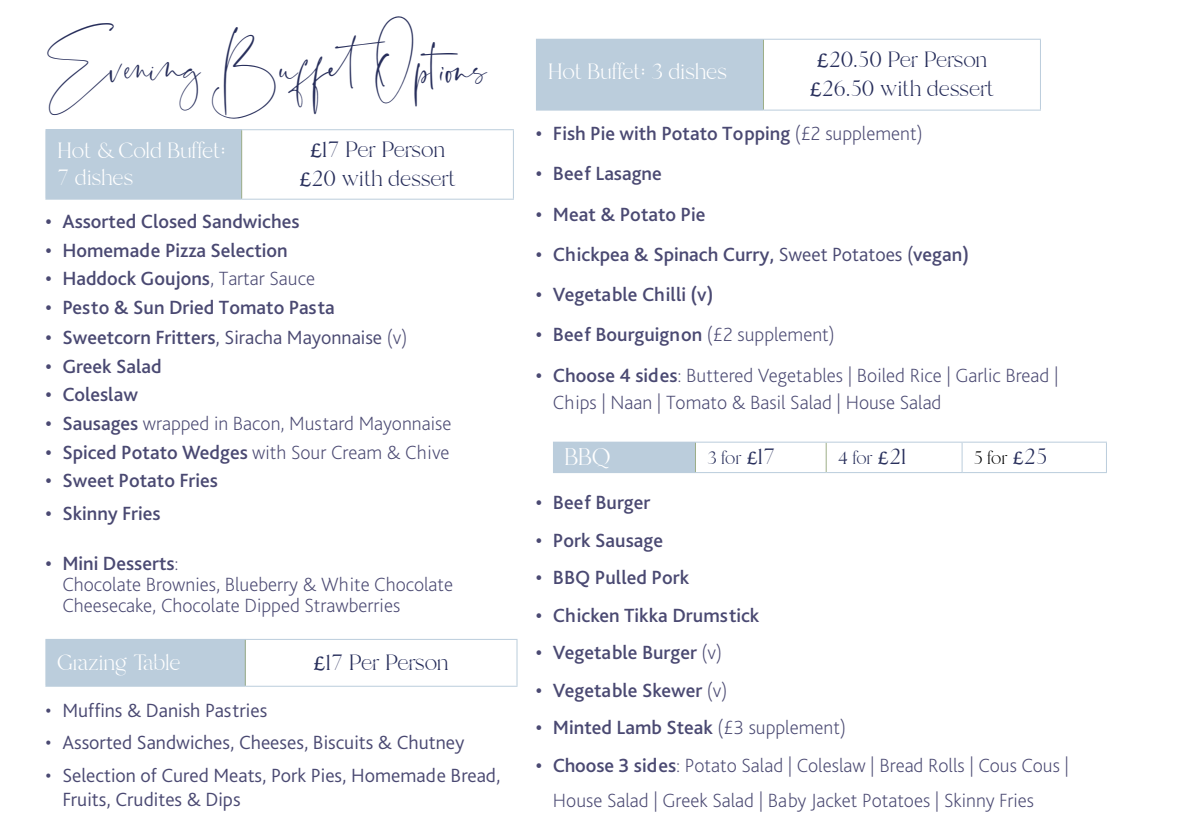
<style>
.page{position:relative;width:1191px;height:840px;background:#fff}
.page>*{position:absolute;margin:0;border:0;box-sizing:border-box;transform-origin:0 0}
.t1{font:36px "Santorini";color:#272e5b}
.t2{font:24px "Branch";color:#fff}
.t3{font:22px/28.8px "Branch";color:#272e5b;text-align:center}
.t4{font:22px/26.4px "Branch";color:#fff}
.t5{font:500 20px "Bliss Pro";color:#4a4972}
.t6{font:200 20px/21px "Bliss Pro";color:#4a4972}
.t7{font:300 20px/24px "Bliss Pro";color:#4a4972}
.t8{font:18px "Branch";letter-spacing:-.01em;color:#272e5b}
.t9{font:18px "Branch";color:#000}
.s1{font-family:"Calluna";font-size:24px}
.s2{font-weight:200}
.s3{font-weight:300}
.s4{font-weight:500}
.s5{font-family:"Calluna";font-size:22px}
.s6{font-size:22px}
.s7{font-family:"Calluna";font-size:22px;color:#272e5b}
.s8{font-size:22px;color:#272e5b}
</style>
<div class="page">
<div style="left:46px;top:130px;width:196px;height:69px;background:#bbcddc"></div>
<hr style="left:241px;top:130px;width:1px;height:68px;background:#9dae88">
<hr style="left:45px;top:129px;width:197px;height:1px;background:#bbcddc">
<hr style="left:45px;top:130px;width:1px;height:68px;background:#bbcddc">
<hr style="left:242px;top:129px;width:272px;height:1px;background:#bbcddc">
<hr style="left:513px;top:130px;width:1px;height:68px;background:#bbcddc">
<hr style="left:45px;top:198px;width:197px;height:1px;background:#bbcddc">
<hr style="left:242px;top:198px;width:272px;height:1px;background:#bbcddc">
<div style="left:536px;top:39px;width:227px;height:71px;background:#bbcddc"></div>
<hr style="left:763px;top:40px;width:1px;height:69px;background:#9dae88">
<hr style="left:763px;top:39px;width:278px;height:1px;background:#bbcddc">
<hr style="left:1040px;top:40px;width:1px;height:69px;background:#bbcddc">
<hr style="left:763px;top:109px;width:278px;height:1px;background:#bbcddc">
<div style="left:553px;top:442px;width:142px;height:30px;background:#bbcddc"></div>
<hr style="left:825px;top:442px;width:1px;height:30px;background:#9dae88">
<hr style="left:695px;top:442px;width:1px;height:30px;background:#9dae88">
<hr style="left:553px;top:441px;width:142px;height:1px;background:#bbcddc">
<hr style="left:695px;top:441px;width:131px;height:1px;background:#bbcddc">
<hr style="left:826px;top:441px;width:136px;height:1px;background:#bbcddc">
<hr style="left:553px;top:472px;width:142px;height:1px;background:#bbcddc">
<hr style="left:695px;top:472px;width:131px;height:1px;background:#bbcddc">
<hr style="left:826px;top:472px;width:136px;height:1px;background:#bbcddc">
<hr style="left:962px;top:441px;width:145px;height:1px;background:#bbcddc">
<hr style="left:961px;top:442px;width:1px;height:30px;background:#bbcddc">
<hr style="left:1106px;top:442px;width:1px;height:30px;background:#bbcddc">
<hr style="left:962px;top:472px;width:145px;height:1px;background:#bbcddc">
<div style="left:46px;top:639px;width:199px;height:46px;background:#bbcddc"></div>
<hr style="left:245px;top:639px;width:1px;height:46px;background:#9dae88">
<hr style="left:45px;top:638px;width:200px;height:1px;background:#bbcddc">
<hr style="left:45px;top:639px;width:1px;height:46px;background:#bbcddc">
<hr style="left:245px;top:638px;width:272px;height:1px;background:#bbcddc">
<hr style="left:516px;top:639px;width:1px;height:46px;background:#bbcddc">
<hr style="left:45px;top:685px;width:200px;height:1px;background:#bbcddc">
<hr style="left:245px;top:685px;width:272px;height:1px;background:#bbcddc">
<h1 class="t1" style="left:45px;top:52px;width:442px">Evening BuffetOptions</h1>
<p class="t4" style="left:57px;top:139px;width:170px">Hot &amp; Cold Buffet:<br>7 dishes</p>
<p class="t3" style="left:299px;top:136px;width:158px"><span class="s1">£</span>17 Per Person <span class="s1">£</span>20 with dessert</p>
<p class="t5" style="left:45px;top:209px;width:256px">• Assorted Closed Sandwiches</p>
<p class="t5" style="left:45px;top:237px;width:244px">• Homemade Pizza Selection</p>
<p class="t5" style="left:45px;top:266px;width:271px">• Haddock Goujons<span class="s2">, Tartar Sauce</span></p>
<p class="t5" style="left:45px;top:294px;width:291px">• Pesto &amp; Sun Dried Tomato Pasta</p>
<p class="t5" style="left:45px;top:325px;width:363px">• Sweetcorn Fritters<span class="s3">, Siracha Mayonnaise</span> <span class="s2">(v)</span></p>
<p class="t5" style="left:45px;top:353px;width:118px">• Greek Salad</p>
<p class="t5" style="left:45px;top:382px;width:94px">• Coleslaw</p>
<p class="t6" style="left:45px;top:412px;width:407px"><span class="s4">• Sausages</span> wrapped in Bacon, Mustard Mayonnaise</p>
<p class="t5" style="left:45px;top:439px;width:405px">• Spiced Potato Wedges <span class="s2">with Sour Cream &amp; Chive</span></p>
<p class="t5" style="left:45px;top:467px;width:174px">• Sweet Potato Fries</p>
<p class="t5" style="left:45px;top:500px;width:117px">• Skinny Fries</p>
<p class="t6" style="left:62px;top:552px;width:392px;text-indent:-17px"><span class="s4">• Mini Desserts</span>:<br>Chocolate Brownies, Blueberry &amp; White Chocolate<br>Cheesecake, Chocolate Dipped Strawberries</p>
<p class="t4" style="left:57px;top:650px;width:125px">Grazing Table</p>
<p class="t3" style="left:313px;top:649px;width:137px"><span class="s1">£</span>17 Per Person</p>
<p class="t7" style="left:45px;top:697px;width:223px">• Muffins &amp; Danish Pastries</p>
<p class="t7" style="left:45px;top:729px;width:420px">• Assorted Sandwiches, Cheeses, Biscuits &amp; Chutney</p>
<p class="t7" style="left:62px;top:762px;width:440px;text-indent:-17px">• Selection of Cured Meats, Pork Pies, Homemade Bread,<br>Fruits, Crudites &amp; Dips</p>
<p class="t4" style="left:548px;top:60px;width:181px">Hot Buffet: 3 dishes</p>
<p class="t3" style="left:809px;top:47px;width:187px"><span class="s1">£</span>20.50 Per Person <span class="s1">£</span>26.50 with dessert</p>
<p class="t5" style="left:536px;top:121px;width:388px">• Fish Pie with Potato Topping <span class="s2">(£2 supplement)</span></p>
<p class="t5" style="left:536px;top:161px;width:127px">• Beef Lasagne</p>
<p class="t5" style="left:536px;top:201px;width:171px">• Meat &amp; Potato Pie</p>
<p class="t5" style="left:536px;top:241px;width:434px">• Chickpea &amp; Spinach Curry, <span class="s3">Sweet Potatoes (</span>vegan)</p>
<p class="t5" style="left:536px;top:282px;width:179px">• Vegetable Chilli (v)</p>
<p class="t5" style="left:536px;top:322px;width:300px">• Beef Bourguignon <span class="s2">(£2 supplement)</span></p>
<p class="t6" style="left:553px;top:360px;width:507px;line-height:27.8px;text-indent:-17px"><span class="s4">• Choose 4 sides</span>: Buttered Vegetables | Boiled Rice | Garlic Bread |<br>Chips | Naan | Tomato &amp; Basil Salad | House Salad</p>
<p class="t2" style="left:565px;top:444px;width:47px">BBQ</p>
<p class="t8" style="left:707px;top:448px;width:70px">3 for <span class="s5">£</span><span class="s6">17</span></p>
<p class="t8" style="left:837px;top:448px;width:70px">4 for <span class="s5">£</span><span class="s6">21</span></p>
<p class="t9" style="left:973px;top:448px;width:75px">5 for <span class="s7">£</span><span class="s8">25</span></p>
<p class="t5" style="left:536px;top:490px;width:116px">• Beef Burger</p>
<p class="t5" style="left:536px;top:527px;width:128px">• Pork Sausage</p>
<p class="t5" style="left:536px;top:565px;width:155px">• BBQ Pulled Pork</p>
<p class="t5" style="left:536px;top:602px;width:225px">• Chicken Tikka Drumstick</p>
<p class="t5" style="left:536px;top:639px;width:188px">• Vegetable Burger <span class="s2">(v)</span></p>
<p class="t5" style="left:536px;top:677px;width:193px">• Vegetable Skewer <span class="s2">(v)</span></p>
<p class="t5" style="left:536px;top:714px;width:311px">• Minted Lamb Steak <span class="s2">(£3 supplement)</span></p>
<p class="t6" style="left:553px;top:746px;width:517px;line-height:35.8px;text-indent:-17px"><span class="s4">• Choose 3 sides</span>: Potato Salad | Coleslaw | Bread Rolls | Cous Cous |<br>House Salad | Greek Salad | Baby Jacket Potatoes | Skinny Fries</p>
</div>
